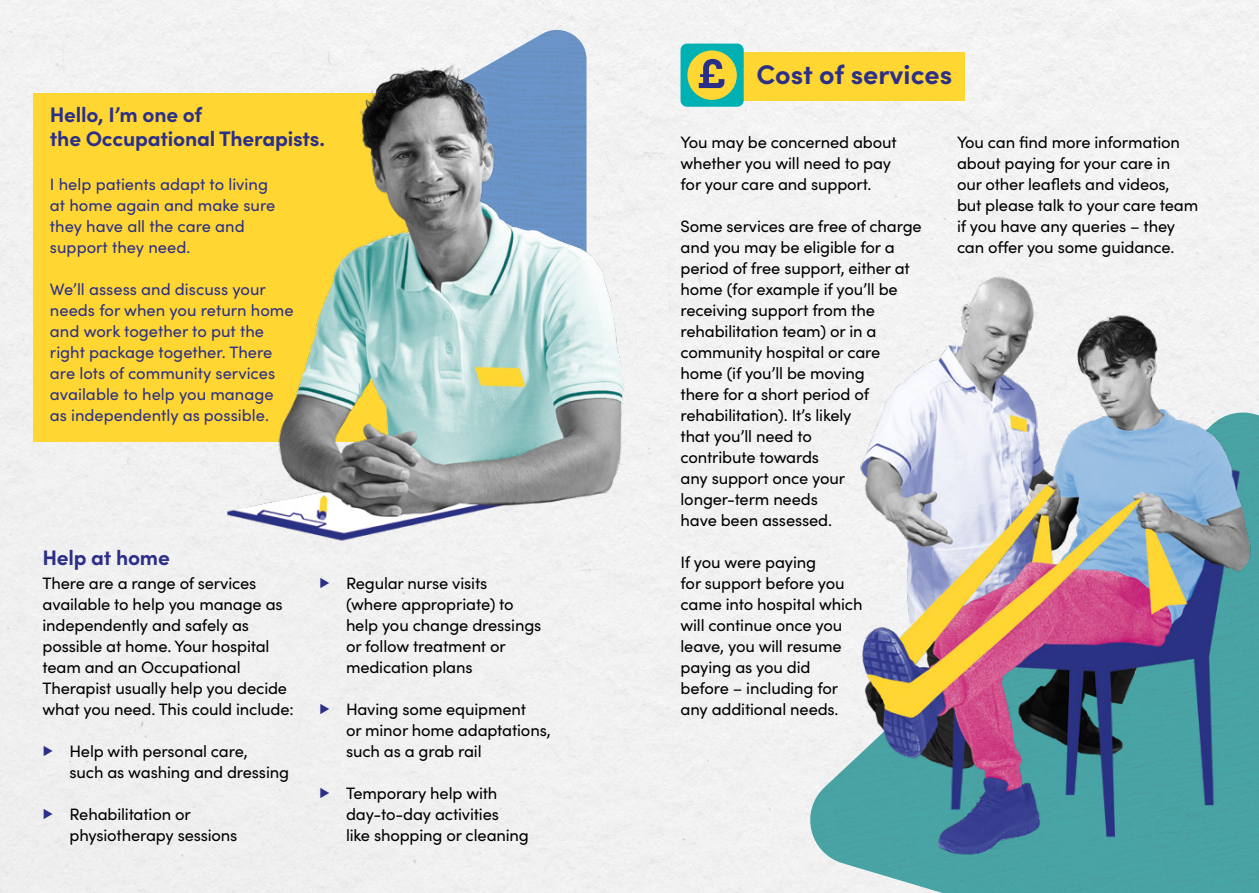
<style>
.page{position:relative;width:1259px;height:893px;background:#f1f1f1}
.page>*{position:absolute;margin:0;border:0;box-sizing:border-box;transform-origin:0 0}
.t1{font:700 27px "Sofia Pro";color:#2c2f88}
.t2{font:700 21px/24px "Sofia Pro";letter-spacing:-.01em;color:#2c2f88}
.t3{font:16.5px/21px "Sofia Pro";letter-spacing:-.01em;color:#000}
.t4{font:16.5px/21px "Sofia Pro";color:#2c2f88}
.s1{color:#2c2f88}
</style>
<div class="page">
<img style="left:799px;top:413px;width:460px;height:480px">
<img style="left:223px;top:30px;width:363px;height:30px">
<img style="left:846px;top:264px;width:405px;height:604px">
<div style="left:722px;top:52px;width:243px;height:48px;background:#ffd632"></div>
<div style="left:33px;top:93px;width:390px;height:349px;background:#ffd632"></div>
<img style="left:222px;top:60px;width:408px;height:484px">
<div style="left:680px;top:44px;width:63px;height:63px;background:#00b1b3;border-radius:6px"></div>
<div style="left:687px;top:50px;width:50px;height:50px;background:#ffd632;border-radius:50%"></div>
<svg style="left:699px;top:59px;width:25px;height:29px"></svg>
<p class="t2" style="left:50px;top:101px;width:276px">Hello, I’m one of<br>the Occupational Therapists.</p>
<p class="t4" style="left:50px;top:172px;width:227px">I help patients adapt to living at home again and make sure they have all the care and support they need.</p>
<p class="t4" style="left:50px;top:277px;width:245px">We’ll assess and discuss your needs for when you return home and work together to put the right package together. There are lots of community services available to help you manage as independently as possible.</p>
<p class="t2" style="left:43px;top:543px;width:129px">Help at home</p>
<p class="t3" style="left:43px;top:571px;width:253px">There are a range of services available to help you manage as independently and safely as possible at home. Your hospital team and an Occupational<br>Therapist usually help you decide what you need. This could include:</p>
<p class="t3" style="left:70px;top:739px;width:221px;text-indent:-27px"><span class="s1">▶</span> Help with personal care,<br>such as washing and dressing</p>
<p class="t3" style="left:70px;top:802px;width:169px;text-indent:-27px"><span class="s1">▶</span> Rehabilitation or physiotherapy sessions</p>
<p class="t3" style="left:346px;top:571px;width:197px;text-indent:-27px"><span class="s1">▶</span> Regular nurse visits (where appropriate) to help you change dressings or follow treatment or medication plans</p>
<p class="t3" style="left:346px;top:697px;width:206px;text-indent:-27px"><span class="s1">▶</span> Having some equipment<br>or minor home adaptations, such as a grab rail</p>
<p class="t3" style="left:346px;top:781px;width:184px;text-indent:-27px"><span class="s1">▶</span> Temporary help with day-to-day activities<br>like shopping or cleaning</p>
<h1 class="t1" style="left:756px;top:54px;width:197px">Cost of services</h1>
<p class="t3" style="left:680px;top:130px;width:218px">You may be concerned about whether you will need to pay for your care and support.</p>
<p class="t3" style="left:680px;top:214px;width:243px">Some services are free of charge and you may be eligible for a period of free support, either at home (for example if you’ll be receiving support from the rehabilitation team) or in a community hospital or care home (if you’ll be moving<br>there for a short period of rehabilitation). It’s likely<br>that you’ll need to<br>contribute towards<br>any support once your longer-term needs<br>have been assessed.</p>
<p class="t3" style="left:680px;top:550px;width:183px">If you were paying<br>for support before you came into hospital which will continue once you leave, you will resume paying as you did before – including for any additional needs.</p>
<p class="t3" style="left:957px;top:130px;width:243px">You can find more information about paying for your care in our other leaflets and videos,<br>but please talk to your care team if you have any queries – they can offer you some guidance.</p>
</div>
